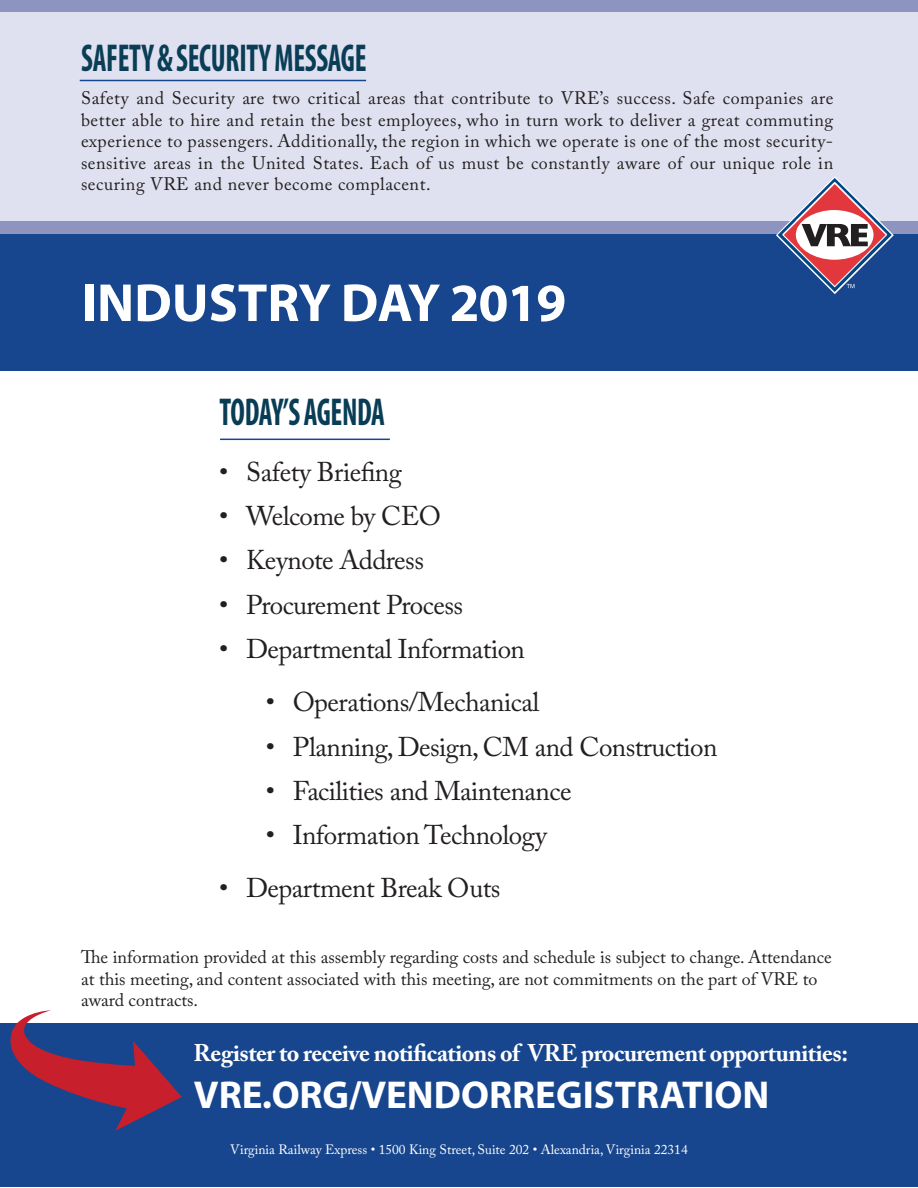
<style>
.page{position:relative;width:918px;height:1188px;background:#fff}
.page>*{position:absolute;margin:0;border:0;box-sizing:border-box;transform-origin:0 0}
.O_A_Title{font:700 54px "Myriad Pro";letter-spacing:-.01em;color:#fff}
.O_A_Title-2{font:700 39px "Myriad Pro";color:#fff}
.Subhead{font:700 condensed 39px "Myriad Pro";letter-spacing:-.01em;color:#093e56;scale:.77 1}
.Spotlight_Healine{font:700 condensed 39px "Myriad Pro";letter-spacing:-.025em;color:#093d55;scale:.77 1}
.t1{font:27px "Adobe Caslon Pro";letter-spacing:-.02em;color:#231f20}
.O_A_Title-3{font:700 24px "Adobe Caslon Pro";letter-spacing:-.02em;color:#fff}
.Into_Graph{font:18px/21.6px "Adobe Caslon Pro";color:#231f20;text-align:justify}
.t2{font:13.5px "Adobe Caslon Pro";color:#fff}
</style>
<div class="page">
<div style="left:0;top:234px;width:918px;height:136px;background:#17468e"></div>
<div style="left:0;top:0;width:918px;height:234px;background:#8e94c0"></div>
<div style="left:0;top:12px;width:918px;height:208px;background:#e0e1f0"></div>
<svg style="left:774px;top:176px;width:122px;height:118px"></svg>
<hr style="left:80px;top:80px;width:286px;height:1px;background:#17468e">
<hr style="left:220px;top:439px;width:170px;height:1px;background:#17468e">
<div style="left:0;top:1023px;width:918px;height:163px;background:#17468e"></div>
<svg style="left:10px;top:1010px;width:172px;height:121px"></svg>
<p class="Subhead" style="left:81px;top:34px;width:372px">SAFETY &amp; SECURITY MESSAGE</p>
<p class="Into_Graph" style="left:81px;top:87px;width:754px">Safety and Security are two critical areas that contribute to VRE’s success. Safe companies are better able to hire and retain the best employees, who in turn work to deliver a great commuting experience to passengers. Additionally, the region in which we operate is one of the most security&shy;sensitive areas in the United States. Each of us must be constantly aware of our unique role in securing VRE and never become complacent.</p>
<p class="O_A_Title" style="left:82px;top:268px;width:486px">INDUSTRY DAY 2019</p>
<p class="Spotlight_Healine" style="left:220px;top:387px;width:216px">TODAY’S AGENDA</p>
<p class="t1" style="left:219px;top:455px;width:184px">• Safety Briefing</p>
<p class="t1" style="left:219px;top:500px;width:223px">• Welcome by CEO</p>
<p class="t1" style="left:219px;top:544px;width:206px">• Keynote Address</p>
<p class="t1" style="left:219px;top:589px;width:245px">• Procurement Process</p>
<p class="t1" style="left:219px;top:633px;width:307px">• Departmental Information</p>
<p class="t1" style="left:266px;top:686px;width:275px">• Operations/Mechanical</p>
<p class="t1" style="left:266px;top:730px;width:453px">• Planning, Design, CM and Construction</p>
<p class="t1" style="left:266px;top:775px;width:307px">• Facilities and Maintenance</p>
<p class="t1" style="left:266px;top:819px;width:283px">• Information Technology</p>
<p class="t1" style="left:219px;top:872px;width:283px">• Department Break Outs</p>
<p class="Into_Graph" style="left:81px;top:946px;width:752px;text-align:left">The information provided at this assembly regarding costs and schedule is subject to change. Attendance at this meeting, and content associated with this meeting, are not commitments on the part of VRE to award contracts.</p>
<p class="O_A_Title-3" style="left:194px;top:1039px;width:656px">Register to receive notifications of VRE procurement opportunities:</p>
<p class="O_A_Title-2" style="left:194px;top:1069px;width:577px">VRE.ORG/VENDORREGISTRATION</p>
<p class="t2" style="left:230px;top:1141px;width:459px">Virginia Railway Express • 1500 King Street, Suite 202 • Alexandria, Virginia 22314</p>
</div>
